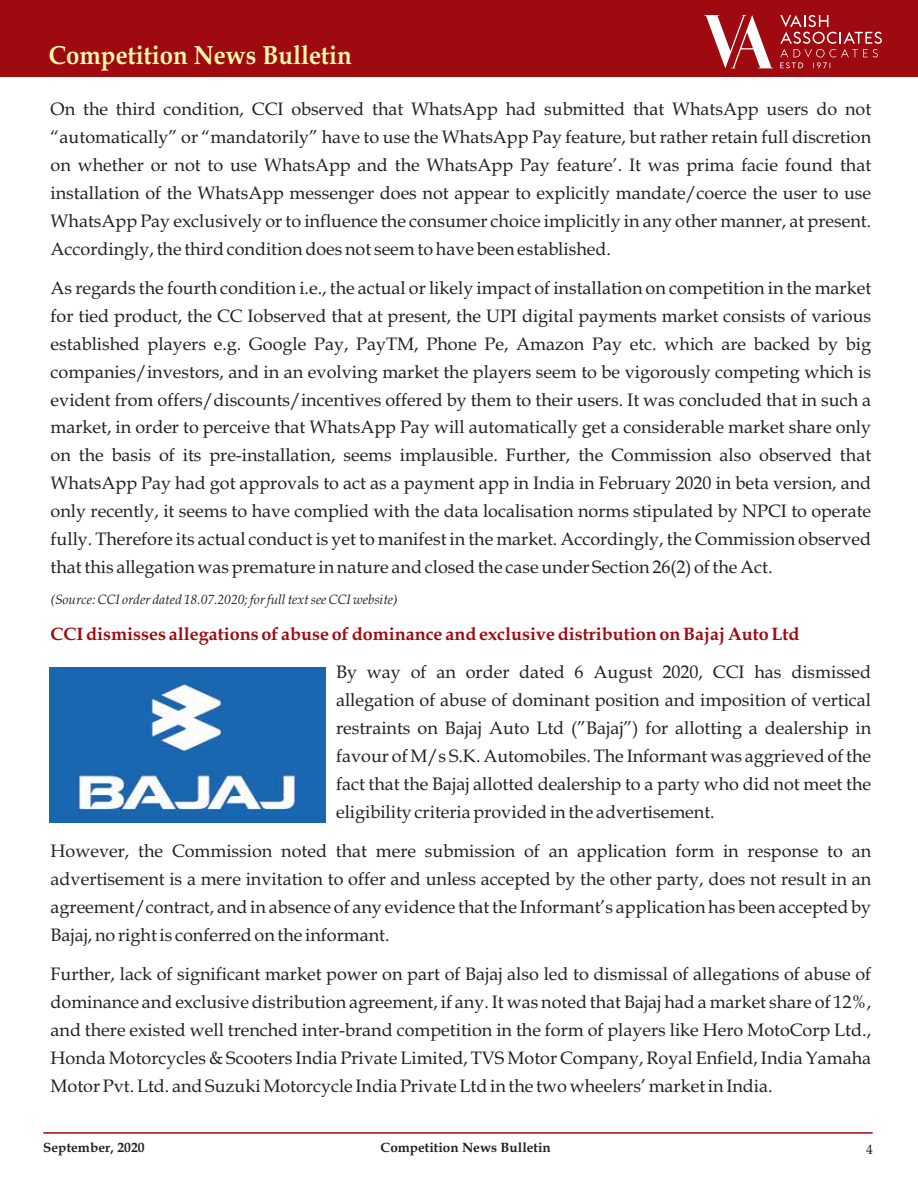
<style>
.page{position:relative;width:918px;height:1188px;background:#fff}
.page>*{position:absolute;margin:0;border:0;box-sizing:border-box;transform-origin:0 0}
.t1{font:700 26.25px "Book Antiqua";color:#fff9ae;scale:.91 1}
.t2{font:18px/27.9px "Book Antiqua";color:#231f20;text-align:justify}
.t3{font:700 18px "Book Antiqua";color:#9e0a0f}
.t4{font:italic 13.5px "Book Antiqua";color:#231f20}
.t5{font:700 13.5px "Book Antiqua";color:#231f20}
.t6{font:13.5px "Book Antiqua";color:#231f20}
</style>
<div class="page">
<div style="left:0;top:0;width:918px;height:77px;background:#9e0a0f"></div>
<hr style="left:43px;top:1132px;width:830px;height:2px;background:#9e0a0f">
<svg style="left:704px;top:15px;width:69px;height:53px"></svg>
<svg style="left:780px;top:15px;width:102px;height:53px"></svg>
<img style="left:49px;top:668px;width:276px;height:154px">
<h1 class="t1" style="left:49px;top:45px;width:334px">Competition News Bulletin</h1>
<p class="t2" style="left:51px;top:97px;width:822px">On the third condition, CCI observed that WhatsApp had submitted that WhatsApp users do not “automatically” or “mandatorily” have to use the WhatsApp Pay feature, but rather retain full discretion on whether or not to use WhatsApp and the WhatsApp Pay feature’. It was prima facie found that installation of the WhatsApp messenger does not appear to explicitly mandate/coerce the user to use WhatsApp Pay exclusively or to influence the consumer choice implicitly in any other manner, at present.<br>Accordingly, the third condition does not seem to have been established.</p>
<p class="t2" style="left:51px;top:276px;width:822px">As regards the fourth condition i.e., the actual or likely impact of installation on competition in the market for tied product, the CC Iobserved that at present, the UPI digital payments market consists of various established players e.g. Google Pay, PayTM, Phone Pe, Amazon Pay etc. which are backed by big companies/investors, and in an evolving market the players seem to be vigorously competing which is evident from offers/discounts/incentives offered by them to their users. It was concluded that in such a market, in order to perceive that WhatsApp Pay will automatically get a considerable market share only on the basis of its pre-installation, seems implausible. Further, the Commission also observed that WhatsApp Pay had got approvals to act as a payment app in India in February 2020 in beta version, and only recently, it seems to have complied with the data localisation norms stipulated by NPCI to operate fully. Therefore its actual conduct is yet to manifest in the market. Accordingly, the Commission observed that this allegation was premature in nature and closed the case under Section 26(2) of the Act.</p>
<p class="t4" style="left:51px;top:594px;width:349px">(Source: CCI order dated 18.07.2020; for full text see CCI website)</p>
<p class="t3" style="left:51px;top:627px;width:750px">CCI dismisses allegations of abuse of dominance and exclusive distribution on Bajaj Auto Ltd</p>
<p class="t2" style="left:336px;top:660px;width:537px">By way of an order dated 6 August 2020, CCI has dismissed allegation of abuse of dominant position and imposition of vertical restraints on Bajaj Auto Ltd (”Bajaj”) for allotting a dealership in favour of M/s S.K. Automobiles. The Informant was aggrieved of the fact that the Bajaj allotted dealership to a party who did not meet the eligibility criteria provided in the advertisement.</p>
<p class="t2" style="left:51px;top:839px;width:822px">However, the Commission noted that mere submission of an application form in response to an advertisement is a mere invitation to offer and unless accepted by the other party, does not result in an agreement/contract, and in absence of any evidence that the Informant’s application has been accepted by Bajaj, no right is conferred on the informant.</p>
<p class="t2" style="left:51px;top:962px;width:822px">Further, lack of significant market power on part of Bajaj also led to dismissal of allegations of abuse of dominance and exclusive distribution agreement, if any. It was noted that Bajaj had a market share of 12%, and there existed well trenched inter-brand competition in the form of players like Hero MotoCorp Ltd., Honda Motorcycles &amp; Scooters India Private Limited, TVS Motor Company, Royal Enfield, India Yamaha Motor Pvt. Ltd. and Suzuki Motorcycle India Private Ltd in the two wheelers’ market in India.</p>
<p class="t5" style="left:43px;top:1142px;width:103px">September, 2020</p>
<p class="t5" style="left:381px;top:1142px;width:172px">Competition News Bulletin</p>
<p class="t6" style="left:866px;top:1145px;width:8px">4</p>
</div>
